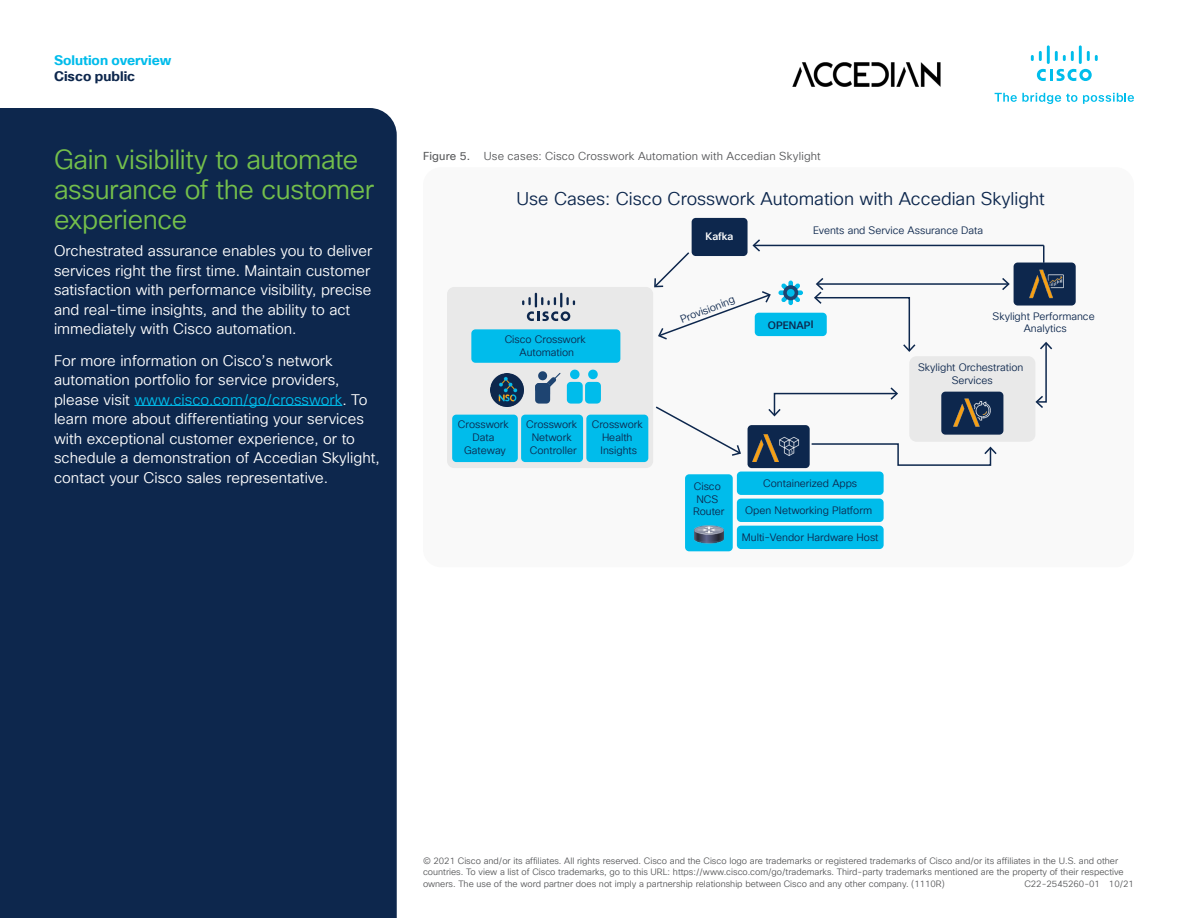
<style>
.page{position:relative;width:1188px;height:918px;background:#fff}
.page>*{position:absolute;margin:0;border:0;box-sizing:border-box;transform-origin:0 0}
.Subhead2_Green{font:27px/30px "Cisco Sans TT Light";letter-spacing:-.015em;color:#74bf4b}
.t1{font:18px "Cisco Sans TT Light";color:#0d274d}
.Body_White{font:15px/19.5px "Cisco Sans TT Light";color:#fff}
.t2{font:700 13.5px "Cisco Sans TT";color:#00bceb}
.t3{font:700 13.5px "Cisco Sans TT";color:#0d274d}
.FigureCaption{font:11.25px "Cisco Sans TT Light";letter-spacing:.015em;color:#57585a}
.t4{font:10.5px/12.6px "Cisco Sans TT Light";color:#0d274d;text-align:center}
.t5{font:500 10.5px "Cisco Sans TT";letter-spacing:-.005em;color:#0d274d}
.t6{font:500 10.5px "Cisco Sans TT";letter-spacing:-.005em;color:#fff}
.Footer_white{font:9px/11.2px "Cisco Sans TT Light";color:#57585a}
.s1{color:#00bceb}
.s2{font-family:"Cisco Sans TT"}
</style>
<div class="page">
<svg style="left:995px;top:93px;width:82px;height:11px"></svg>
<svg style="left:1083px;top:93px;width:51px;height:11px"></svg>
<svg style="left:1037px;top:69px;width:55px;height:12px"></svg>
<svg style="left:1031px;top:51px;width:11px;height:10px"></svg>
<hr style="left:1047px;top:45px;width:3px;height:19px;background:#00bdeb">
<svg style="left:1055px;top:51px;width:19px;height:10px"></svg>
<hr style="left:1079px;top:45px;width:3px;height:19px;background:#00bdeb">
<svg style="left:1087px;top:51px;width:11px;height:10px"></svg>
<img style="left:792px;top:63px;width:148px;height:24px">
<div style="left:423px;top:167px;width:711px;height:400px;background:#f9f9f9;border-radius:18px"></div>
<div style="left:447px;top:287px;width:206px;height:181px;background:#e9e9e9;border-radius:7px"></div>
<div style="left:471px;top:329px;width:149px;height:34px;background:#00bceb;border-radius:4px"></div>
<div style="left:685px;top:474px;width:48px;height:77px;background:#00bceb;border-radius:4px"></div>
<div style="left:737px;top:472px;width:147px;height:23px;background:#00bceb;border-radius:4px"></div>
<div style="left:755px;top:313px;width:72px;height:23px;background:#00bceb;border-radius:4px"></div>
<div style="left:748px;top:425px;width:62px;height:43px;background:#0d274d;border-radius:4px"></div>
<div style="left:737px;top:499px;width:147px;height:23px;background:#00bceb;border-radius:4px"></div>
<div style="left:737px;top:526px;width:147px;height:23px;background:#00bceb;border-radius:4px"></div>
<div style="left:452px;top:415px;width:66px;height:47px;background:#00bceb;border-radius:4px"></div>
<div style="left:521px;top:415px;width:62px;height:47px;background:#00bceb;border-radius:4px"></div>
<div style="left:586px;top:415px;width:62px;height:47px;background:#00bceb;border-radius:4px"></div>
<img style="left:491px;top:374px;width:32px;height:32px">
<svg style="left:535px;top:371px;width:25px;height:33px"></svg>
<svg style="left:567px;top:370px;width:34px;height:34px"></svg>
<svg style="left:522px;top:293px;width:53px;height:28px"></svg>
<div style="left:909px;top:356px;width:126px;height:86px;background:#e9e9e9;border-radius:7px"></div>
<div style="left:941px;top:392px;width:62px;height:43px;background:#0d274d;border-radius:4px"></div>
<div style="left:1014px;top:263px;width:62px;height:43px;background:#0d274d;border-radius:4px"></div>
<div style="left:692px;top:218px;width:56px;height:38px;background:#0d274d;border-radius:4px"></div>
<svg style="left:655px;top:406px;width:86px;height:50px"></svg>
<hr style="left:817px;top:283px;width:191px;height:2px;background:#0d274d">
<svg style="left:1002px;top:278px;width:8px;height:12px"></svg>
<hr style="left:754px;top:245px;width:290px;height:1px;background:#0d274d">
<svg style="left:654px;top:239px;width:117px;height:101px"></svg>
<svg style="left:1043px;top:245px;width:1px;height:18px"></svg>
<svg style="left:1035px;top:342px;width:17px;height:66px"></svg>
<svg style="left:814px;top:278px;width:101px;height:74px"></svg>
<svg style="left:768px;top:387px;width:130px;height:30px"></svg>
<svg style="left:811px;top:443px;width:186px;height:23px"></svg>
<div style="left:788px;top:281px;width:5px;height:24px;background:#00bceb;border-radius:2px"></div>
<div style="left:778px;top:290px;width:25px;height:5px;background:#00bceb;border-radius:2px"></div>
<svg style="left:781px;top:283px;width:19px;height:19px"></svg>
<img style="left:694px;top:525px;width:29px;height:19px">
<img style="left:752px;top:435px;width:27px;height:26px">
<img style="left:775px;top:435px;width:25px;height:24px">
<img style="left:953px;top:398px;width:39px;height:37px">
<img style="left:1029px;top:269px;width:35px;height:30px">
<div style="left:0;top:108px;width:397px;height:810px;background:#0d274d"></div>
<hr style="left:134px;top:405px;width:208px;height:1px;background:#00bceb">
<p class="t2" style="left:54px;top:51px;width:119px">Solution overview</p>
<p class="t3" style="left:54px;top:67px;width:83px">Cisco public</p>
<p class="Subhead2_Green" style="left:54px;top:146px;width:322px">Gain visibility to automate assurance of the customer experience</p>
<p class="Body_White" style="left:54px;top:242px;width:320px">Orchestrated assurance enables you to deliver services right the first time. Maintain customer satisfaction with performance visibility, precise and real-time insights, and the ability to act immediately with Cisco automation.</p>
<p class="Body_White" style="left:54px;top:351px;width:327px">For more information on Cisco’s network automation portfolio for service providers, please visit <span class="s1">www.cisco.com/go/crosswork</span>. To learn more about differentiating your services with exceptional customer experience, or to schedule a demonstration of Accedian Skylight, contact your Cisco sales representative.</p>
<p class="FigureCaption" style="left:423px;top:148px;width:399px"><span class="s2">Figure 5.</span> Use cases: Cisco Crosswork Automation with Accedian Skylight</p>
<p class="t1" style="left:517px;top:187px;width:530px">Use Cases: Cisco Crosswork Automation with Accedian Skylight</p>
<p class="t4" style="left:505px;top:333px;width:83px">Cisco Crosswork<br>Automation</p>
<p class="t4" style="left:458px;top:419px;width:52px">Crosswork<br>Data<br>Gateway</p>
<p class="t4" style="left:526px;top:419px;width:52px">Crosswork<br>Network<br>Controller</p>
<p class="t4" style="left:592px;top:419px;width:52px">Crosswork<br>Health<br>Insights</p>
<p class="t6" style="left:706px;top:229px;width:30px">Kafka</p>
<p class="t4" style="left:679px;top:314px;width:59px;rotate:-21deg">Provisioning</p>
<p class="t4" style="left:813px;top:225px;width:172px">Events and Service Assurance Data</p>
<p class="t5" style="left:768px;top:318px;width:47px">OPENAPI</p>
<p class="t4" style="left:993px;top:310px;width:104px">Skylight Performance<br>Analytics</p>
<p class="t4" style="left:918px;top:362px;width:107px">Skylight Orchestration<br>Services</p>
<p class="t4" style="left:693px;top:480px;width:33px">Cisco<br>NCS<br>Router</p>
<p class="t4" style="left:763px;top:478px;width:96px">Containerized Apps</p>
<p class="t4" style="left:745px;top:505px;width:128px">Open Networking Platform</p>
<p class="t4" style="left:742px;top:532px;width:138px">Multi-Vendor Hardware Host</p>
<p class="Footer_white" style="left:423px;top:856px;width:702px">© 2021 Cisco and/or its affiliates. All rights reserved. Cisco and the Cisco logo are trademarks or registered trademarks of Cisco and/or its affiliates in the U.S. and other countries. To view a list of Cisco trademarks, go to this URL: https://www.cisco.com/go/trademarks. Third-party trademarks mentioned are the property of their respective owners. The use of the word partner does not imply a partnership relationship between Cisco and any other company. (1110R)</p>
<p class="Footer_white" style="left:1024px;top:878px;width:111px">C22-2545260-01 10/21</p>
</div>
